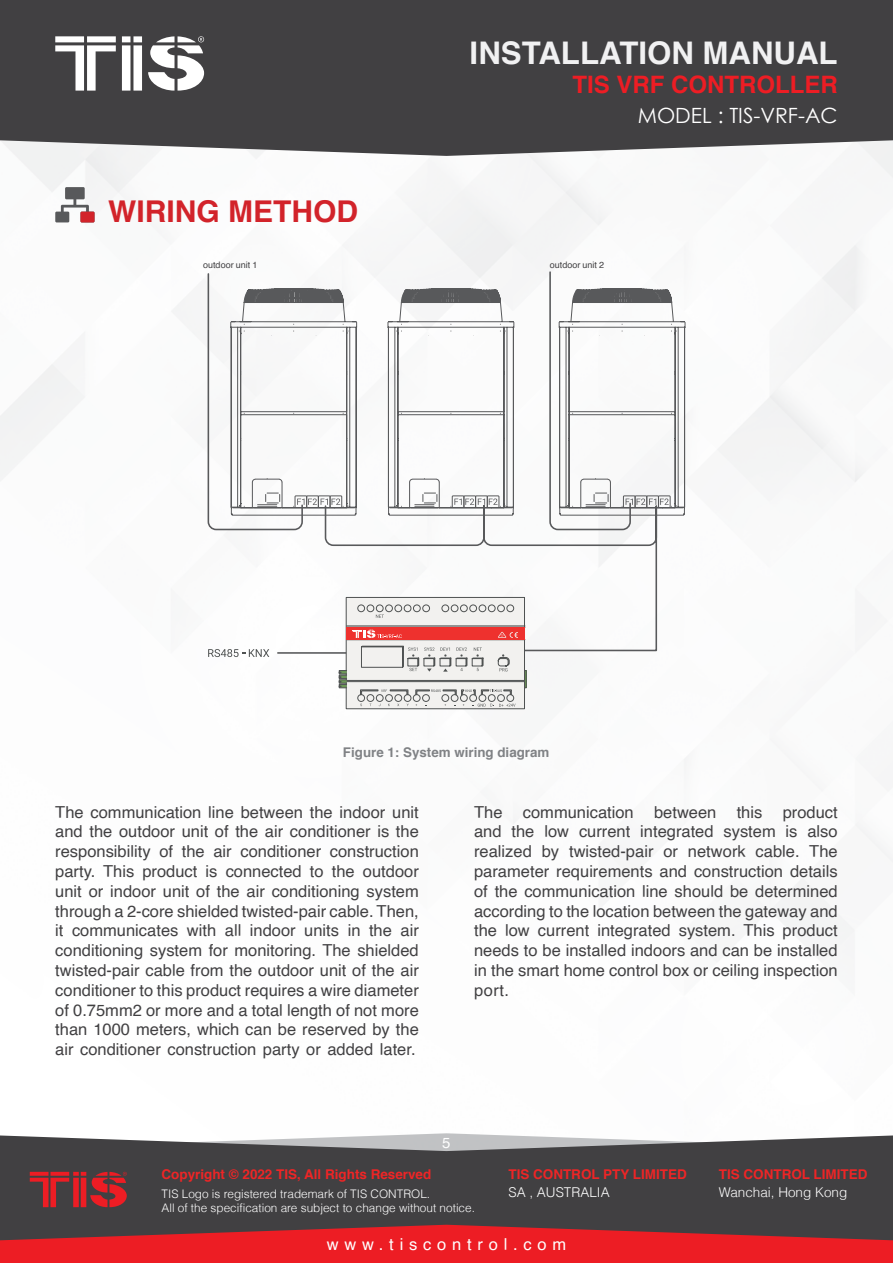
<style>
.page{position:relative;width:893px;height:1263px;background:#fff}
.page>*{position:absolute;margin:0;border:0;box-sizing:border-box;transform-origin:0 0}
.t1{font:700 31.2px "Helvetica";color:#f1f1f2}
.t2{font:700 30px "Helvetica";color:#d2232a}
.t3{font:700 24px "Helvetica";color:#ed1d24}
.t4{font:21px "Century Gothic";color:#fff}
.t5{font:16.5px/19.8px "Helvetica";color:#414042}
.t6{font:16.5px "Helvetica";letter-spacing:.35em;color:#fff}
.t7{font:15px "Helvetica";color:#fff}
.t8{font:700 13.5px "Helvetica";color:#ee2526}
.t9{font:300 13.5px "Helvetica";color:#fff}
.t10{font:700 13.35px "Helvetica";color:#808285}
.t11{font:300 11.85px/14.1px "Helvetica";color:#fff}
.t12{font:9px "Helvetica";color:#414042}
</style>
<div class="page">
<img style="left:0;top:156px;width:893px;height:792px">
<div style="left:0;top:0;width:893px;height:156px;background:#414042"></div>
<svg style="left:55px;top:36px;width:149px;height:55px"></svg>
<div style="left:0;top:1207px;width:893px;height:18px;background:#414042"></div>
<svg style="left:0;top:1225px;width:893px;height:38px;background:#ca2329"></svg>
<svg style="left:0;top:1133px;width:893px;height:74px;background:#5b5557"></svg>
<svg style="left:55px;top:187px;width:40px;height:35px"></svg>
<div style="left:80px;top:212px;width:15px;height:10px;background:#d2232a"></div>
<svg style="left:658px;top:285px;width:28px;height:231px"></svg>
<svg style="left:207px;top:270px;width:451px;height:384px"></svg>
<div style="left:346px;top:597px;width:179px;height:112px;background:#f2f1ef;border:1px solid #4f5252"></div>
<svg style="left:339px;top:604px;width:188px;height:103px"></svg>
<svg style="left:208px;top:649px;width:61px;height:8px"></svg>
<h1 class="t1" style="left:470px;top:28px;width:370px">INSTALLATION MANUAL</h1>
<h3 class="t3" style="left:572px;top:65px;width:259px">TIS VRF Controller</h3>
<h2 class="t2" style="left:108px;top:187px;width:251px">WIRING METHOD</h2>
<p class="t12" style="left:203px;top:258px;width:56px">outdoor unit 1</p>
<p class="t4" style="left:638px;top:100px;width:201px">MODEL : TIS-VRF-AC</p>
<p class="t12" style="left:550px;top:258px;width:56px">outdoor unit 2</p>
<p class="t10" style="left:343px;top:742px;width:208px">Figure 1: System wiring diagram</p>
<p class="t5" style="left:55px;top:802px;width:365px;text-align:right">The communication line between the indoor unit and the outdoor unit of the air conditioner is the construction</p>
<p class="t5" style="left:159px;top:842px;width:15px">of</p>
<p class="t5" style="left:55px;top:842px;width:97px">responsibility</p>
<p class="t5" style="left:182px;top:842px;width:24px">the</p>
<p class="t5" style="left:240px;top:842px;width:82px">conditioner</p>
<p class="t5" style="left:213px;top:842px;width:20px">air</p>
<p class="t5" style="left:103px;top:862px;width:33px">This</p>
<p class="t5" style="left:142px;top:862px;width:57px">product</p>
<p class="t5" style="left:226px;top:862px;width:78px">connected</p>
<p class="t5" style="left:332px;top:862px;width:24px">the</p>
<p class="t5" style="left:363px;top:862px;width:57px">outdoor</p>
<p class="t5" style="left:206px;top:862px;width:13px">is</p>
<p class="t5" style="left:55px;top:862px;width:42px">party.</p>
<p class="t5" style="left:55px;top:881px;width:365px">unit or indoor unit of the air conditioning system</p>
<p class="t5" style="left:55px;top:901px;width:365px">through a 2-core shielded twisted-pair cable. Then,</p>
<p class="t5" style="left:400px;top:921px;width:20px">air</p>
<p class="t5" style="left:310px;top:862px;width:15px">to</p>
<p class="t5" style="left:187px;top:921px;width:31px">with</p>
<p class="t5" style="left:250px;top:921px;width:47px">indoor</p>
<p class="t5" style="left:369px;top:921px;width:24px">the</p>
<p class="t5" style="left:55px;top:921px;width:365px">it<br>conditioning system for monitoring. The shielded twisted-pair cable from the outdoor unit of the air conditioner to this product requires a wire diameter of 0.75mm2 or more and a total length of not more than 1000 meters, which can be reserved by the air conditioner construction party or added later.</p>
<p class="t5" style="left:72px;top:921px;width:108px">communicates</p>
<p class="t5" style="left:225px;top:921px;width:18px">all</p>
<p class="t5" style="left:304px;top:921px;width:36px">units</p>
<p class="t5" style="left:348px;top:921px;width:14px">in</p>
<p class="t5" style="left:474px;top:802px;width:30px">The</p>
<p class="t5" style="left:474px;top:822px;width:29px">and</p>
<p class="t5" style="left:523px;top:802px;width:112px">communication</p>
<p class="t5" style="left:654px;top:802px;width:64px">between</p>
<p class="t5" style="left:737px;top:802px;width:27px">this</p>
<p class="t5" style="left:783px;top:802px;width:57px">product</p>
<p class="t5" style="left:512px;top:822px;width:24px">the</p>
<p class="t5" style="left:544px;top:822px;width:26px">low</p>
<p class="t5" style="left:579px;top:822px;width:53px">current</p>
<p class="t5" style="left:640px;top:822px;width:75px">integrated</p>
<p class="t5" style="left:723px;top:822px;width:54px">system</p>
<p class="t5" style="left:786px;top:822px;width:13px">is</p>
<p class="t5" style="left:807px;top:822px;width:32px">also</p>
<p class="t5" style="left:474px;top:842px;width:59px">realized</p>
<p class="t5" style="left:474px;top:862px;width:365px">parameter requirements and construction details</p>
<p class="t5" style="left:474px;top:881px;width:365px">of the communication line should be determined</p>
<p class="t5" style="left:474px;top:901px;width:365px">according to the location between the gateway and</p>
<p class="t5" style="left:783px;top:921px;width:57px">product</p>
<p class="t5" style="left:542px;top:842px;width:19px">by</p>
<p class="t5" style="left:569px;top:842px;width:86px">twisted-pair</p>
<p class="t5" style="left:756px;top:842px;width:46px">cable.</p>
<p class="t5" style="left:809px;top:842px;width:30px">The</p>
<p class="t5" style="left:688px;top:842px;width:59px">network</p>
<p class="t5" style="left:663px;top:842px;width:16px">or</p>
<p class="t5" style="left:474px;top:921px;width:365px">the<br>needs to be installed indoors and can be installed in the smart home control box or ceiling inspection port.</p>
<p class="t5" style="left:597px;top:921px;width:75px">integrated</p>
<p class="t5" style="left:743px;top:921px;width:33px">This</p>
<p class="t5" style="left:505px;top:921px;width:26px">low</p>
<p class="t5" style="left:538px;top:921px;width:53px">current</p>
<p class="t5" style="left:679px;top:921px;width:58px">system.</p>
<p class="t7" style="left:442px;top:1131px;width:10px">5</p>
<p class="t8" style="left:162px;top:1163px;width:271px">Copyright © 2022 TIS, All Rights Reserved</p>
<p class="t11" style="left:162px;top:1187px;width:315px">TIS Logo is registered trademark of TIS CONTROL.<br>All of the specification are subject to change without notice.</p>
<p class="t8" style="left:508px;top:1163px;width:180px">TIS CONTROL PTY LIMITED</p>
<p class="t9" style="left:508px;top:1184px;width:103px">SA , AUSTRALIA</p>
<p class="t6" style="left:327px;top:1231px;width:241px">www.tiscontrol.com</p>
<p class="t8" style="left:719px;top:1163px;width:150px">TIS CONTROL LIMITED</p>
<p class="t9" style="left:719px;top:1184px;width:130px">Wanchai, Hong Kong</p>
</div>
